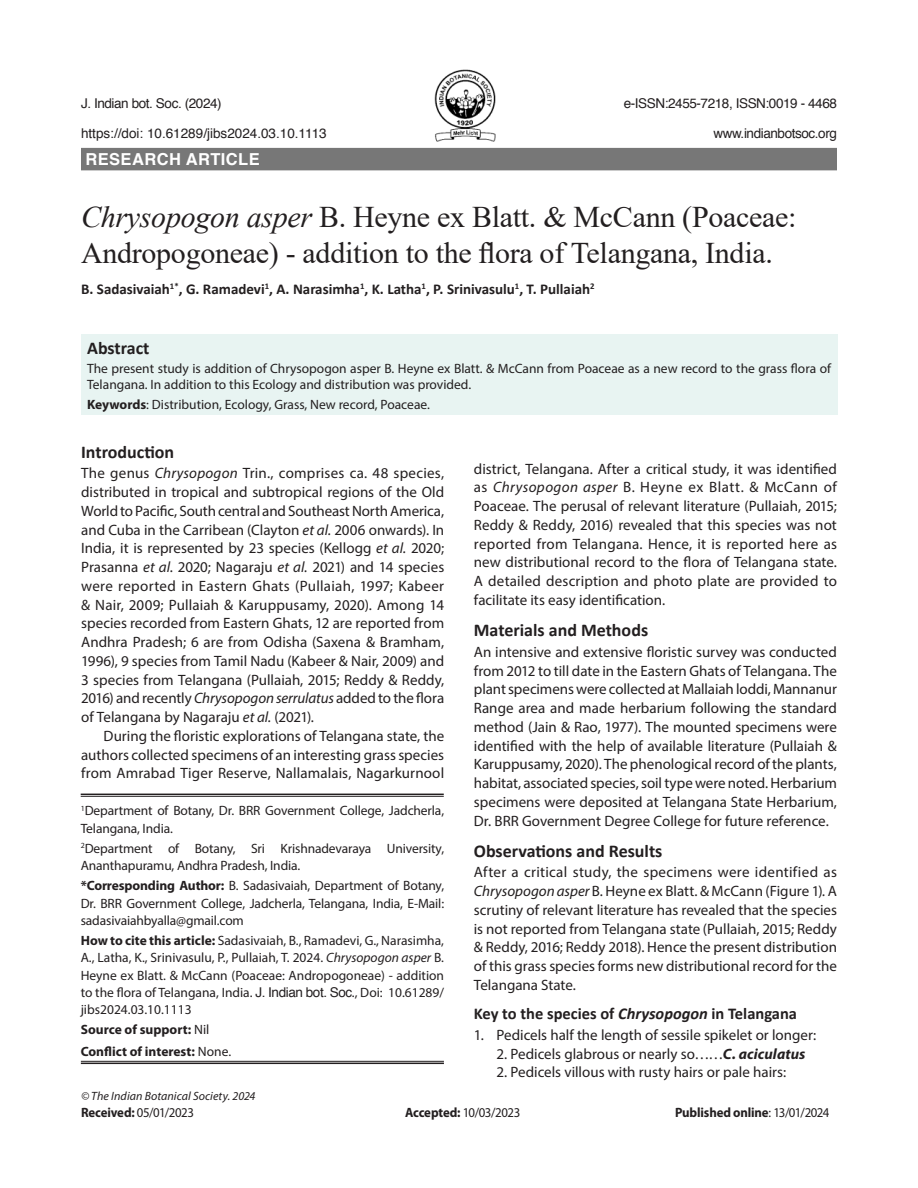
<style>
.page{position:relative;width:918px;height:1188px;background:#fff}
.page>*{position:absolute;margin:0;border:0;box-sizing:border-box;transform-origin:0 0}
.article_head{font:30px/36px "Times New Roman";letter-spacing:-.01em;color:#231f20}
.Sub-Head-1{font:700 18px "Calibri";color:#231f20}
.Sub-Head-2{font:700 16.5px "Calibri";color:#231f20}
.Subject{font:700 16.5px "Helvetica";letter-spacing:.025em;color:#fff}
.Body_flush{font:15px/18.8px "Myriad Pro";color:#231f20;text-align:justify}
.text{font:15px/18.8px "Myriad Pro";letter-spacing:.005em;color:#231f20;text-align:justify}
.author{font:700 15px "Calibri";color:#231f20}
.affiliation{font:13.5px/17.2px "Myriad Pro";letter-spacing:-.01em;color:#231f20}
.Abstract{font:13.5px/16.5px "Myriad Pro";color:#231f20}
.Running_Head{font:13.5px "Helvetica";letter-spacing:-.03em;color:#231f20}
.affiliation-2{font:700 13.5px "Myriad Pro";color:#231f20}
.Running_Head-2{font:13.5px "Helvetica";color:#231f20}
.ref{font:13.5px "Myriad Pro";letter-spacing:-.03em;color:#231f20;scale:.95 1}
.ref-2{font:700 13.5px "Myriad Pro";letter-spacing:-.01em;color:#231f20;scale:.95 1}
.Bottom_1st_page{font:italic 12px "Myriad Pro";letter-spacing:.005em;color:#231f20}
.s1{font-style:italic}
.s2{font-weight:700}
.s3{font-family:"Helvetica"}
.s4{font-weight:400}
.s5{font-weight:700;font-style:italic}
</style>
<div class="page">
<div style="left:81px;top:335px;width:756px;height:80px;background:#e8f4f2"></div>
<div style="left:81px;top:148px;width:756px;height:22px;background:#777"></div>
<img style="left:435px;top:69px;width:60px;height:72px">
<hr style="left:81px;top:794px;width:363px;height:1px;background:#231f20">
<hr style="left:81px;top:796px;width:363px;height:1px;background:#231f20">
<hr style="left:81px;top:1061px;width:363px;height:1px;background:#231f20">
<hr style="left:81px;top:1063px;width:363px;height:1px;background:#231f20">
<p class="Running_Head" style="left:81px;top:92px;width:142px">J. Indian bot. Soc. (2024)</p>
<p class="Running_Head" style="left:624px;top:92px;width:215px">e-ISSN:2455-7218, ISSN:0019 - 4468</p>
<p class="Running_Head-2" style="left:81px;top:122px;width:247px">https://doi: 10.61289/jibs2024.03.10.1113</p>
<p class="Running_Head" style="left:713px;top:122px;width:125px">www.indianbotsoc.org</p>
<p class="Subject" style="left:86px;top:146px;width:176px">RESEARCH ARTICLE</p>
<p class="article_head" style="left:81px;top:198px;width:717px"><span class="s1">Chrysopogon asper</span> B. Heyne ex Blatt. &amp; McCann (Poaceae:<br>Andropogoneae) - addition to the flora of Telangana, India.</p>
<p class="author" style="left:81px;top:278px;width:515px">B. Sadasivaiah<sup>1*</sup>, G. Ramadevi<sup>1</sup>, A. Narasimha<sup>1</sup>, K. Latha<sup>1</sup>, P. Srinivasulu<sup>1</sup>, T. Pullaiah<sup>2</sup></p>
<p class="Sub-Head-1" style="left:87px;top:336px;width:64px">Abstract</p>
<p class="Abstract" style="left:87px;top:360px;width:745px">The present study is addition of Chrysopogon asper B. Heyne ex Blatt. &amp; McCann from Poaceae as a new record to the grass flora of<br>Telangana. In addition to this Ecology and distribution was provided.</p>
<p class="Abstract" style="left:87px;top:396px;width:344px"><span class="s2">Keywords</span>: Distribution, Ecology, Grass, New record, Poaceae.</p>
<p class="Sub-Head-1" style="left:81px;top:439px;width:95px">Introduction</p>
<p class="Body_flush" style="left:81px;top:464px;width:365px">The genus <span class="s1">Chrysopogon</span> Trin., comprises ca. 48 species, distributed in tropical and subtropical regions of the Old World to Pacific, South central and Southeast North America, and Cuba in the Carribean (Clayton <span class="s1">et al.</span> 2006 onwards). In India, it is represented by 23 species (Kellogg <span class="s1">et al.</span> 2020; Prasanna <span class="s1">et al</span>. 2020; Nagaraju <span class="s1">et al.</span> 2021) and 14 species were reported in Eastern Ghats (Pullaiah, 1997; Kabeer &amp; Nair, 2009; Pullaiah &amp; Karuppusamy, 2020). Among 14 species recorded from Eastern Ghats, 12 are reported from Andhra Pradesh; 6 are from Odisha (Saxena &amp; Bramham, 1996), 9 species from Tamil Nadu (Kabeer &amp; Nair, 2009) and 3 species from Telangana (Pullaiah, 2015; Reddy &amp; Reddy, 2016) and recently <span class="s1">Chrysopogon serrulatus</span> added to the flora of Telangana by Nagaraju <span class="s1">et al.</span> (2021).</p>
<p class="text" style="left:81px;top:726px;width:365px;text-indent:22px">During the floristic explorations of Telangana state, the authors collected specimens of an interesting grass species from Amrabad Tiger Reserve, Nallamalais, Nagarkurnool</p>
<p class="affiliation" style="left:81px;top:802px;width:365px"><sup>1</sup>Department of Botany, Dr. BRR Government College, Jadcherla,<br>Telangana, India.</p>
<p class="affiliation" style="left:81px;top:840px;width:365px"><sup>2</sup>Department of Botany, Sri Krishnadevaraya University,<br>Ananthapuramu, Andhra Pradesh, India.</p>
<p class="affiliation" style="left:81px;top:877px;width:365px;text-align:justify"><span class="s2">*Corresponding Author:</span> B. Sadasivaiah, Department of Botany, Dr. BRR Government College, Jadcherla, Telangana, India, E-Mail: sadasivaiahbyalla@gmail.com</p>
<p class="affiliation" style="left:81px;top:932px;width:365px;text-align:justify"><span class="s2">How to cite this article:</span> Sadasivaiah, B., Ramadevi, G., Narasimha, A., Latha, K., Srinivasulu, P., Pullaiah, T. 2024. <span class="s1">Chrysopogon asper</span> B.<br>Heyne ex Blatt. &amp; McCann (Poaceae: Andropogoneae) - addition to the flora of Telangana, India. <span class="s3">J. Indian bot. Soc</span>., Doi: 10.61289/ jibs2024.03.10.1113</p>
<p class="affiliation-2" style="left:81px;top:1022px;width:130px">Source of support: <span class="s4">Nil</span></p>
<p class="affiliation-2" style="left:81px;top:1044px;width:152px">Conflict of interest: <span class="s4">None.</span></p>
<p class="text" style="left:474px;top:459px;width:365px">district, Telangana. After a critical study, it was identified as <span class="s1">Chrysopogon asper</span> B. Heyne ex Blatt. &amp; McCann of Poaceae. The perusal of relevant literature (Pullaiah, 2015; Reddy &amp; Reddy, 2016) revealed that this species was not reported from Telangana. Hence, it is reported here as new distributional record to the flora of Telangana state.<br>A detailed description and photo plate are provided to facilitate its easy identification.</p>
<p class="Sub-Head-1" style="left:474px;top:617px;width:176px">Materials and Methods</p>
<p class="Body_flush" style="left:474px;top:642px;width:365px">An intensive and extensive floristic survey was conducted from 2012 to till date in the Eastern Ghats of Telangana. The plant specimens were collected at Mallaiah loddi, Mannanur Range area and made herbarium following the standard method (Jain &amp; Rao, 1977). The mounted specimens were identified with the help of available literature (Pullaiah &amp; Karuppusamy, 2020). The phenological record of the plants, habitat, associated species, soil type were noted. Herbarium specimens were deposited at Telangana State Herbarium, Dr. BRR Government Degree College for future reference.</p>
<p class="Sub-Head-1" style="left:474px;top:838px;width:190px">Observations and Results</p>
<p class="Body_flush" style="left:474px;top:863px;width:365px">After a critical study, the specimens were identified as <span class="s1">Chrysopogon asper</span> B. Heyne ex Blatt. &amp; McCann (Figure 1)<span class="s1">.</span> A scrutiny of relevant literature has revealed that the species is not reported from Telangana state (Pullaiah, 2015; Reddy &amp; Reddy, 2016; Reddy 2018). Hence the present distribution of this grass species forms new distributional record for the Telangana State.</p>
<p class="Sub-Head-2" style="left:474px;top:1002px;width:325px">Key to the species of <span class="s1">Chrysopogon</span> in Telangana</p>
<p class="Body_flush" style="left:474px;top:1025px;width:344px">1. Pedicels half the length of sessile spikelet or longer:</p>
<p class="Body_flush" style="left:496px;top:1044px;width:311px">2. Pedicels glabrous or nearly so……<span class="s5">C. aciculatus</span></p>
<p class="Body_flush" style="left:496px;top:1063px;width:291px">2. Pedicels villous with rusty hairs or pale hairs:</p>
<p class="Bottom_1st_page" style="left:81px;top:1089px;width:176px">© The Indian Botanical Society. 2024</p>
<p class="ref" style="left:81px;top:1104px;width:121px"><span class="s2">Received:</span> 05/01/2023</p>
<p class="ref" style="left:405px;top:1104px;width:123px"><span class="s2">Accepted:</span> 10/03/2023</p>
<p class="ref-2" style="left:675px;top:1105px;width:164px">Published online<span class="s4">: 13/01/2024</span></p>
</div>
